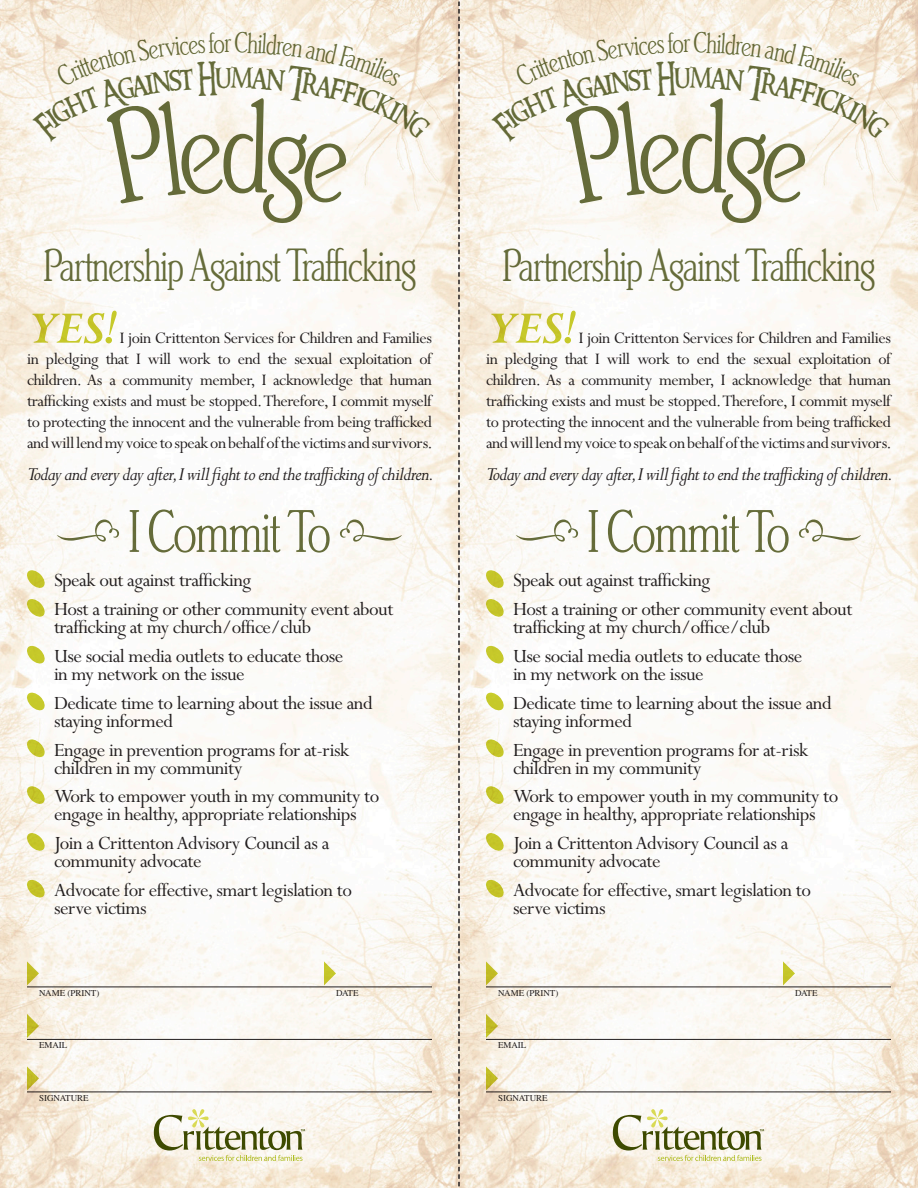
<style>
.page{position:relative;width:918px;height:1188px;background:#fff}
.page>*{position:absolute;margin:0;border:0;box-sizing:border-box;transform-origin:0 0}
.t1{font:62.7px "Brighton Light Plain";letter-spacing:-.04em;color:#676e3c;scale:.83 1}
.t2{font:italic 700 51px "Perpetua";letter-spacing:-.025em;color:#c9cd2c}
.t3{font:48.3px "Brighton Light Plain";letter-spacing:-.04em;color:#676e3c;scale:.83 1}
.t4{font:30.3px "Brighton Light Plain";color:#676e3c;scale:.83 1}
.t5{font:21px/18px "Perpetua";letter-spacing:-.025em;color:#231f20}
.t6{font:italic 21px "Perpetua";letter-spacing:-.03em;color:#231f20;scale:.95 1}
.t7{font:18px/21px "Perpetua";letter-spacing:-.025em;color:#231f20;text-align:justify}
.t8{font:9px "Times";color:#231f20}
.s1{font-family:"Type Embellishments One Let Plain"}
</style>
<div class="page">
<img style="left:0;top:0;width:918px;height:1188px">
<svg style="left:458px;top:0;width:2px;height:1188px;background:#968e86"></svg>
<svg style="left:26px;top:569px;width:20px;height:20px"></svg>
<svg style="left:26px;top:598px;width:20px;height:20px"></svg>
<svg style="left:26px;top:645px;width:20px;height:20px"></svg>
<svg style="left:26px;top:691px;width:20px;height:21px"></svg>
<svg style="left:26px;top:738px;width:20px;height:20px"></svg>
<svg style="left:26px;top:785px;width:20px;height:20px"></svg>
<svg style="left:26px;top:832px;width:20px;height:20px"></svg>
<svg style="left:26px;top:879px;width:20px;height:20px"></svg>
<svg style="left:485px;top:569px;width:20px;height:20px"></svg>
<svg style="left:485px;top:598px;width:20px;height:20px"></svg>
<svg style="left:485px;top:645px;width:20px;height:20px"></svg>
<svg style="left:485px;top:691px;width:20px;height:21px"></svg>
<svg style="left:485px;top:738px;width:20px;height:20px"></svg>
<svg style="left:485px;top:785px;width:20px;height:20px"></svg>
<svg style="left:485px;top:832px;width:20px;height:20px"></svg>
<svg style="left:485px;top:879px;width:20px;height:20px"></svg>
<hr style="left:27px;top:987px;width:405px;height:1px;background:#231f20">
<hr style="left:27px;top:1039px;width:405px;height:1px;background:#231f20">
<hr style="left:27px;top:1092px;width:405px;height:1px;background:#231f20">
<svg style="left:27px;top:961px;width:12px;height:24px"></svg>
<svg style="left:324px;top:961px;width:12px;height:24px"></svg>
<svg style="left:27px;top:1014px;width:12px;height:24px"></svg>
<svg style="left:27px;top:1066px;width:12px;height:24px"></svg>
<hr style="left:486px;top:987px;width:405px;height:1px;background:#231f20">
<hr style="left:486px;top:1039px;width:405px;height:1px;background:#231f20">
<hr style="left:486px;top:1092px;width:405px;height:1px;background:#231f20">
<svg style="left:486px;top:961px;width:12px;height:24px"></svg>
<svg style="left:783px;top:961px;width:12px;height:24px"></svg>
<svg style="left:486px;top:1014px;width:12px;height:24px"></svg>
<svg style="left:486px;top:1066px;width:12px;height:24px"></svg>
<svg style="left:154px;top:1109px;width:151px;height:52px"></svg>
<svg style="left:613px;top:1109px;width:151px;height:52px"></svg>
<svg style="left:33px;top:32px;width:398px;height:193px"></svg>
<svg style="left:492px;top:32px;width:398px;height:193px"></svg>
<h3 class="t4" style="left:224px;top:26px;width:10px">r</h3>
<h3 class="t4" style="left:683px;top:26px;width:10px">r</h3>
<h3 class="t3" style="left:43px;top:240px;width:452px">Partnership Against Trafficking</h3>
<h3 class="t3" style="left:502px;top:240px;width:452px">Partnership Against Trafficking</h3>
<h2 class="t2" style="left:27px;top:301px;width:91px">YES!</h2>
<h2 class="t2" style="left:486px;top:301px;width:91px">YES!</h2>
<p class="t7" style="left:27px;top:328px;width:407px;text-indent:93px">I join Crittenton Services for Children and Families in pledging that I will work to end the sexual exploitation of children. As a community member, I acknowledge that human trafficking exists and must be stopped. Therefore, I commit myself to protecting the innocent and the vulnerable from being trafficked and will lend my voice to speak on behalf of the victims and survivors.</p>
<p class="t6" style="left:27px;top:463px;width:430px">Today and every day after,I will fight to end the trafficking of children.</p>
<p class="t7" style="left:486px;top:328px;width:407px;text-indent:93px">I join Crittenton Services for Children and Families in pledging that I will work to end the sexual exploitation of children. As a community member, I acknowledge that human trafficking exists and must be stopped. Therefore, I commit myself to protecting the innocent and the vulnerable from being trafficked and will lend my voice to speak on behalf of the victims and survivors.</p>
<p class="t6" style="left:486px;top:463px;width:430px">Today and every day after,I will fight to end the trafficking of children.</p>
<h1 class="t1" style="left:55px;top:498px;width:423px"><span class="s1">j</span> I Commit To <span class="s1">i</span></h1>
<h1 class="t1" style="left:514px;top:498px;width:423px"><span class="s1">j</span> I Commit To <span class="s1">i</span></h1>
<p class="t5" style="left:54px;top:572px;width:199px">Speak out against trafficking</p>
<p class="t5" style="left:513px;top:572px;width:199px">Speak out against trafficking</p>
<p class="t5" style="left:54px;top:601px;width:341px">Host a training or other community event about trafficking at my church/office/club</p>
<p class="t5" style="left:54px;top:648px;width:291px">Use social media outlets to educate those in my network on the issue</p>
<p class="t5" style="left:54px;top:695px;width:320px">Dedicate time to learning about the issue and staying informed</p>
<p class="t5" style="left:54px;top:741px;width:297px">Engage in prevention programs for at-risk children in my community</p>
<p class="t5" style="left:54px;top:788px;width:327px">Work to empower youth in my community to engage in healthy, appropriate relationships</p>
<p class="t5" style="left:54px;top:835px;width:277px">Join a Crittenton Advisory Council as a community advocate</p>
<p class="t5" style="left:54px;top:882px;width:300px">Advocate for effective, smart legislation to serve victims</p>
<p class="t5" style="left:513px;top:601px;width:341px">Host a training or other community event about trafficking at my church/office/club</p>
<p class="t5" style="left:513px;top:648px;width:291px">Use social media outlets to educate those in my network on the issue</p>
<p class="t5" style="left:513px;top:695px;width:320px">Dedicate time to learning about the issue and staying informed</p>
<p class="t5" style="left:513px;top:741px;width:297px">Engage in prevention programs for at-risk children in my community</p>
<p class="t5" style="left:513px;top:788px;width:327px">Work to empower youth in my community to engage in healthy, appropriate relationships</p>
<p class="t5" style="left:513px;top:835px;width:277px">Join a Crittenton Advisory Council as a community advocate</p>
<p class="t5" style="left:513px;top:882px;width:300px">Advocate for effective, smart legislation to serve victims</p>
<p class="t8" style="left:39px;top:988px;width:62px">NAME (PRINT)</p>
<p class="t8" style="left:336px;top:988px;width:24px">DATE</p>
<p class="t8" style="left:498px;top:988px;width:62px">NAME (PRINT)</p>
<p class="t8" style="left:795px;top:988px;width:24px">DATE</p>
<p class="t8" style="left:39px;top:1040px;width:30px">EMAIL</p>
<p class="t8" style="left:498px;top:1040px;width:30px">EMAIL</p>
<p class="t8" style="left:39px;top:1093px;width:51px">SIGNATURE</p>
<p class="t8" style="left:498px;top:1093px;width:51px">SIGNATURE</p>
</div>
